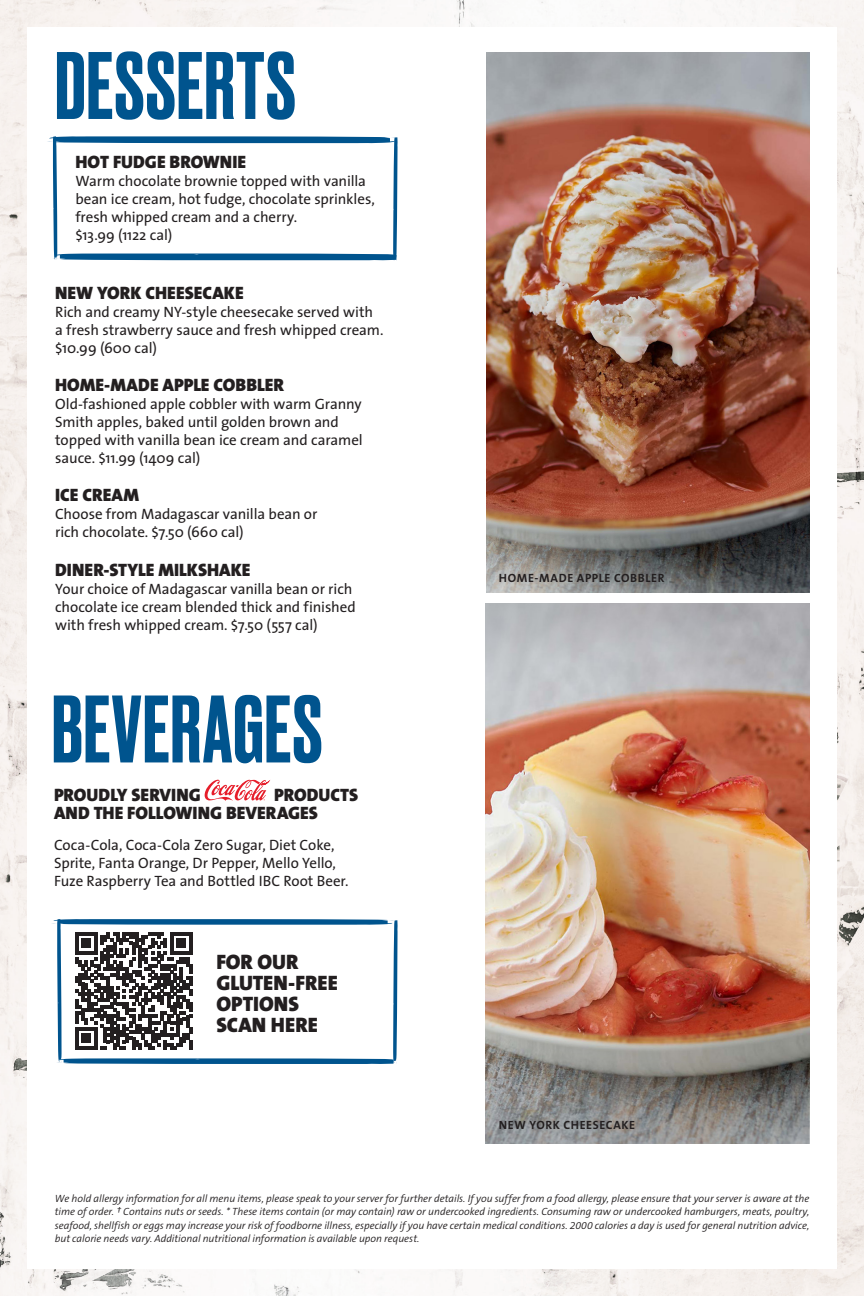
<style>
.page{position:relative;width:864px;height:1296px;background:#fff}
.page>*{position:absolute;margin:0;border:0;box-sizing:border-box;transform-origin:0 0}
.t1{font:500 90px "Druk";letter-spacing:.015em;color:#00548e}
.t2{font:900 21px/21px "The Sans B9";letter-spacing:.005em;color:#231f20}
.t3{font:900 18px/18px "The Sans B9";color:#231f20}
.t4{font:15px/18px "The Sans Cafe Plain";letter-spacing:-.005em;color:#231f20}
.t5{font:700 12px "The Sans B7";letter-spacing:.05em;color:#231f20}
.t6{font:italic 300 10.5px/13.5px "The Sans B4";letter-spacing:-.005em;color:#231f20;text-align:justify}
</style>
<div class="page">
<img style="left:0;top:0;width:864px;height:1296px">
<div style="left:27px;top:27px;width:810px;height:1242px;background:#fff"></div>
<img style="left:485px;top:604px;width:324px;height:540px">
<img style="left:486px;top:52px;width:324px;height:540px">
<svg style="left:205px;top:780px;width:65px;height:21px"></svg>
<svg style="left:52px;top:919px;width:346px;height:145px"></svg>
<svg style="left:47px;top:136px;width:351px;height:125px"></svg>
<p class="t1" style="left:55px;top:24px;width:242px">DESSERTS</p>
<p class="t3" style="left:75px;top:154px;width:172px">HOT FUDGE BROWNIE</p>
<p class="t4" style="left:75px;top:172px;width:301px">Warm chocolate brownie topped with vanilla bean ice cream, hot fudge, chocolate sprinkles, fresh whipped cream and a cherry.<br>$13.99 (1122 cal)</p>
<p class="t3" style="left:55px;top:284px;width:190px">NEW YORK CHEESECAKE</p>
<p class="t4" style="left:55px;top:303px;width:330px">Rich and creamy NY-style cheesecake served with a fresh strawberry sauce and fresh whipped cream. $10.99 (600 cal)</p>
<p class="t3" style="left:55px;top:377px;width:230px">HOME-MADE APPLE COBBLER</p>
<p class="t4" style="left:55px;top:395px;width:309px">Old-fashioned apple cobbler with warm Granny Smith apples, baked until golden brown and topped with vanilla bean ice cream and caramel sauce. $11.99 (1409 cal)</p>
<p class="t3" style="left:55px;top:487px;width:85px">ICE CREAM</p>
<p class="t4" style="left:55px;top:505px;width:264px">Choose from Madagascar vanilla bean or rich chocolate. $7.50 (660 cal)</p>
<p class="t3" style="left:55px;top:561px;width:197px">DINER-STYLE MILKSHAKE</p>
<p class="t4" style="left:55px;top:579px;width:302px">Your choice of Madagascar vanilla bean or rich chocolate ice cream blended thick and finished with fresh whipped cream. $7.50 (557 cal)</p>
<p class="t1" style="left:52px;top:668px;width:272px">BEVERAGES</p>
<p class="t3" style="left:54px;top:786px;width:306px;text-indent:220px">PRODUCTS<br>AND THE FOLLOWING BEVERAGES</p>
<p class="t3" style="left:54px;top:786px;width:148px">PROUDLY SERVING</p>
<p class="t4" style="left:54px;top:836px;width:296px">Coca-Cola, Coca-Cola Zero Sugar, Diet Coke,<br>Sprite, Fanta Orange, Dr Pepper, Mello Yello,<br>Fuze Raspberry Tea and Bottled IBC Root Beer.</p>
<p class="t2" style="left:216px;top:952px;width:123px">FOR OUR<br>GLUTEN-FREE<br>OPTIONS<br>SCAN HERE</p>
<p class="t5" style="left:499px;top:572px;width:167px">HOME-MADE APPLE COBBLER</p>
<p class="t5" style="left:499px;top:1118px;width:138px">NEW YORK CHEESECAKE</p>
<p class="t6" style="left:55px;top:1192px;width:756px">We hold allergy information for all menu items, please speak to your server for further details. If you suffer from a food allergy, please ensure that your server is aware at the time of order. † Contains nuts or seeds. * These items contain (or may contain) raw or undercooked ingredients. Consuming raw or undercooked hamburgers, meats, poultry, seafood, shellfish or eggs may increase your risk of foodborne illness, especially if you have certain medical conditions. 2000 calories a day is used for general nutrition advice, but calorie needs vary. Additional nutritional information is available upon request.</p>
</div>
